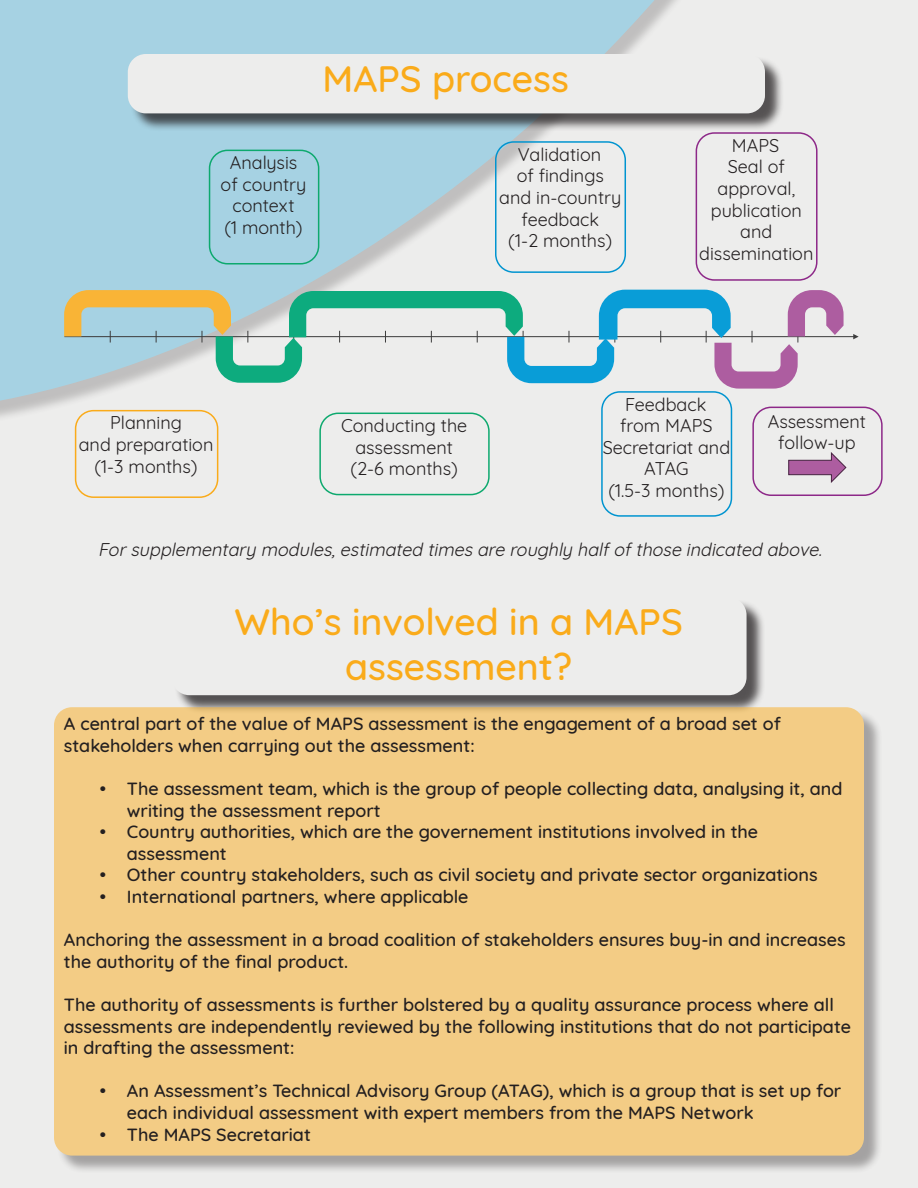
<style>
.page{position:relative;width:918px;height:1188px;background:#ededec}
.page>*{position:absolute;margin:0;border:0;box-sizing:border-box;transform-origin:0 0}
.t1{font:500 37.5px/45px "Quicksand";color:#faab1a;text-align:center}
.t2{font:500 18px/21.6px "Quicksand";color:#231f20}
.t3{font:18px/21.6px "Quicksand";color:#231f20;text-align:center}
.t4{font:italic 18px "Quicksand";color:#231f20}
</style>
<div class="page">
<svg style="left:0;top:0;width:706px;height:514px"></svg>
<div style="left:130px;top:56px;width:654px;height:76px;background:#231f20;opacity:.75"></div>
<div style="left:128px;top:54px;width:637px;height:59px;background:#ededec;border-radius:18px"></div>
<div style="left:174px;top:599px;width:592px;height:115px;background:#231f20;opacity:.75"></div>
<div style="left:171px;top:597px;width:576px;height:98px;background:#ededec;border-radius:18px"></div>
<div style="left:209px;top:150px;width:110px;height:115px;border:2px solid #0da96e;border-radius:18px"></div>
<div style="left:495px;top:141px;width:131px;height:132px;border:2px solid #0094d0;border-radius:18px"></div>
<div style="left:696px;top:132px;width:122px;height:149px;border:2px solid #8d2888;border-radius:18px"></div>
<div style="left:75px;top:410px;width:143px;height:88px;border:2px solid #faab1a;border-radius:18px"></div>
<div style="left:319px;top:413px;width:171px;height:82px;border:2px solid #0da96e;border-radius:18px"></div>
<div style="left:601px;top:391px;width:131px;height:126px;border:2px solid #0094d0;border-radius:18px"></div>
<div style="left:752px;top:407px;width:131px;height:89px;border:2px solid #8d2888;border-radius:18px"></div>
<svg style="left:788px;top:452px;width:59px;height:31px"></svg>
<div style="left:56px;top:709px;width:827px;height:465px;background:#231f20;opacity:.75"></div>
<div style="left:54px;top:707px;width:810px;height:449px;background:#f3cc85;border-radius:18px"></div>
<hr style="left:64px;top:336px;width:790px;height:1px;background:#3c3c3c">
<svg style="left:853px;top:334px;width:6px;height:5px"></svg>
<svg style="left:64px;top:290px;width:780px;height:99px"></svg>
<p class="t3" style="left:221px;top:150px;width:87px">Analysis of country context</p>
<p class="t3" style="left:224px;top:215px;width:80px">(1 month)</p>
<p class="t1" style="left:323px;top:52px;width:248px">MAPS process</p>
<p class="t3" style="left:499px;top:142px;width:124px">Validation<br>of findings and in-country feedback</p>
<p class="t3" style="left:508px;top:228px;width:105px">(1-2 months)</p>
<p class="t3" style="left:699px;top:133px;width:116px">MAPS<br>Seal of approval, publication and dissemination</p>
<p class="t3" style="left:79px;top:410px;width:136px">Planning<br>and preparation</p>
<p class="t3" style="left:95px;top:454px;width:105px">(1-3 months)</p>
<p class="t3" style="left:341px;top:413px;width:128px">Conducting the assessment</p>
<p class="t3" style="left:350px;top:456px;width:109px">(2-6 months)</p>
<p class="t3" style="left:603px;top:392px;width:129px">Feedback<br>from MAPS<br>Secretariat and<br>ATAG</p>
<p class="t3" style="left:608px;top:478px;width:118px">(1.5-3 months)</p>
<p class="t3" style="left:768px;top:409px;width:100px">Assessment follow-up</p>
<p class="t4" style="left:98px;top:535px;width:730px">Forsupplementary modules,estimated timesare roughly halfofthose indicated above.</p>
<p class="t1" style="left:235px;top:595px;width:450px">Who’s involved in a MAPS assessment?</p>
<p class="t2" style="left:64px;top:711px;width:718px">A central part of the value of MAPS assessment is the engagement of a broad set of stakeholders when carrying out the assessment:</p>
<p class="t2" style="left:127px;top:776px;width:717px;text-indent:-27px">• The assessment team, which is the group of people collecting data, analysing it, and writing the assessment report</p>
<p class="t2" style="left:127px;top:819px;width:633px;text-indent:-27px">• Country authorities, which are the governement institutions involved in the assessment</p>
<p class="t2" style="left:100px;top:863px;width:719px">• Other country stakeholders, such as civil society and private sector organizations</p>
<p class="t2" style="left:100px;top:884px;width:370px">• International partners, where applicable</p>
<p class="t2" style="left:64px;top:927px;width:783px">Anchoring the assessment in a broad coalition of stakeholders ensures buy-in and increases the authority of the final product.</p>
<p class="t2" style="left:64px;top:992px;width:789px">The authority of assessments is further bolstered by a quality assurance process where all assessments are independently reviewed by the following institutions that do not participate in drafting the assessment:</p>
<p class="t2" style="left:127px;top:1079px;width:716px;text-indent:-27px">• An Assessment’s Technical Advisory Group (ATAG), which is a group that is set up for each individual assessment with expert members from the MAPS Network</p>
<p class="t2" style="left:100px;top:1122px;width:212px">• The MAPS Secretariat</p>
</div>
